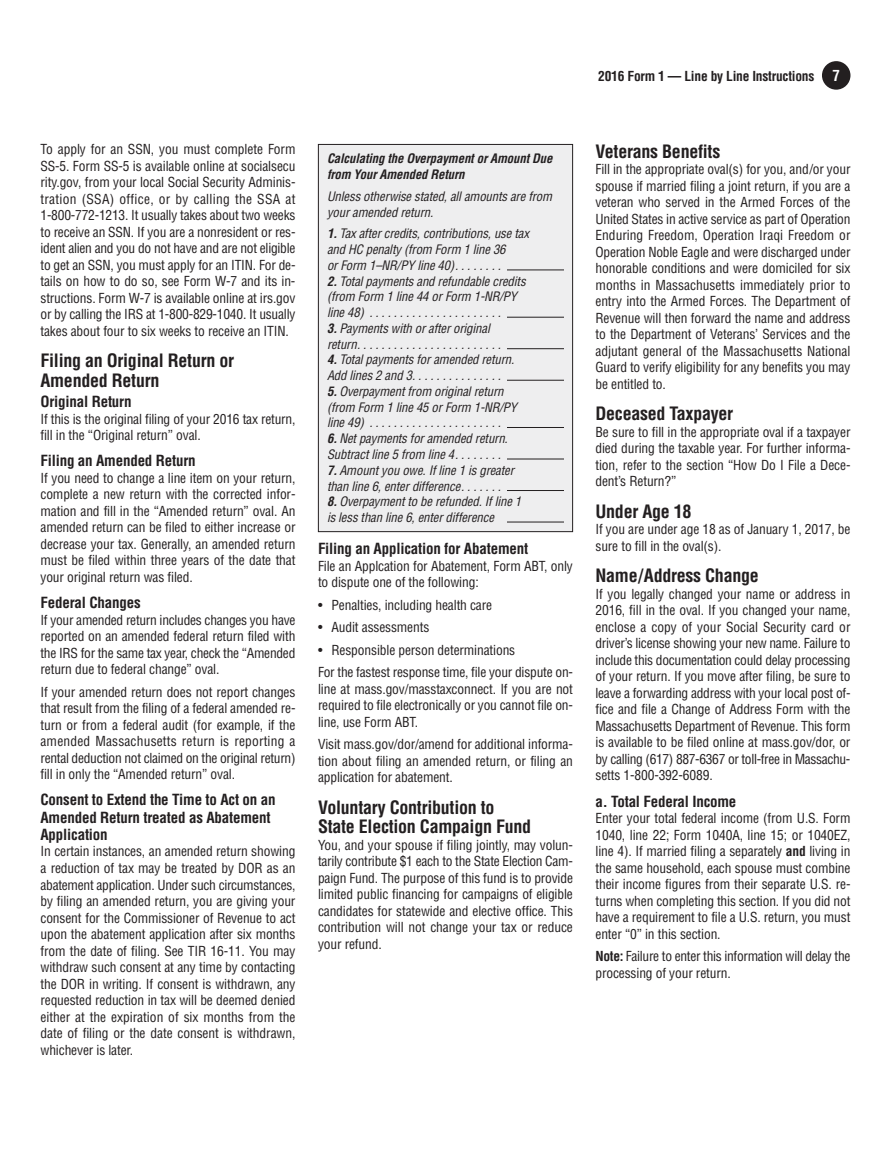
<style>
.page{position:relative;width:891px;height:1175px;background:#fff}
.page>*{position:absolute;margin:0;border:0;box-sizing:border-box;transform-origin:0 0}
.t1{font:700 condensed 18px/19.5px "Helvetica";letter-spacing:-.015em;color:#231f20}
.t2{font:700 condensed 15px/17.2px "Helvetica";letter-spacing:-.015em;color:#231f20}
.t3{font:condensed 13.5px/16.5px "Helvetica";letter-spacing:-.01em;color:#231f20;text-align:justify}
.t4{font:700 condensed 13.5px "Helvetica";letter-spacing:-.015em;color:#231f20}
.t5{font:italic condensed 12.75px/15.8px "Helvetica";letter-spacing:-.01em;color:#231f20}
.t6{font:italic 700 condensed 12.75px/15.8px "Helvetica";color:#231f20}
.s1{font-size:15px;color:#fff}
.s2{font-weight:700}
</style>
<div class="page">
<div style="left:318px;top:144px;width:255px;height:387px;background:#eeeeef"></div>
<div style="left:318px;top:144px;width:255px;height:388px;border:1px solid #231f20"></div>
<hr style="left:507px;top:269px;width:57px;height:1px;background:#231f20">
<hr style="left:507px;top:317px;width:57px;height:1px;background:#231f20">
<hr style="left:507px;top:348px;width:57px;height:1px;background:#231f20">
<hr style="left:507px;top:380px;width:57px;height:1px;background:#231f20">
<hr style="left:507px;top:427px;width:57px;height:1px;background:#231f20">
<hr style="left:507px;top:458px;width:57px;height:1px;background:#231f20">
<hr style="left:507px;top:490px;width:57px;height:1px;background:#231f20">
<hr style="left:507px;top:521px;width:57px;height:1px;background:#231f20">
<div style="left:822px;top:61px;width:28px;height:29px;background:#231f20;border-radius:50%"></div>
<p class="t4" style="left:598px;top:70px;width:243px">2016 Form 1 — Line by Line Instructions <span class="s1">7</span></p>
<p class="t3" style="left:40px;top:142px;width:257px">To apply for an SSN, you must complete Form SS-5. Form SS-5 is available online at socialsecu rity.gov, from your local Social Security Adminis&shy;tration (SSA) office, or by calling the SSA at 1-800-772-1213. It usually takes about two weeks to receive an SSN. If you are a nonresident or res&shy;ident alien and you do not have and are not eligible to get an SSN, you must apply for an ITIN. For de&shy;tails on how to do so, see Form W-7 and its in&shy;structions. Form W-7 is available online at irs.gov or by calling the IRS at 1-800-829-1040. It usually takes about four to six weeks to receive an ITIN.</p>
<h1 class="t1" style="left:40px;top:352px;width:195px">Filing an Original Return or<br>Amended Return</h1>
<p class="t2" style="left:40px;top:394px;width:93px">Original Return</p>
<p class="t3" style="left:40px;top:411px;width:256px">If this is the original filing of your 2016 tax return, fill in the “Original return” oval.</p>
<p class="t2" style="left:40px;top:453px;width:157px">Filing an Amended Return</p>
<p class="t3" style="left:40px;top:471px;width:257px">If you need to change a line item on your return, complete a new return with the corrected infor&shy;mation and fill in the “Amended return” oval. An amended return can be filed to either increase or decrease your tax. Generally, an amended return must be filed within three years of the date that your original return was filed.</p>
<p class="t2" style="left:40px;top:595px;width:102px">Federal Changes</p>
<p class="t3" style="left:40px;top:612px;width:257px">If your amended return includes changes you have reported on an amended federal return filed with the IRS for the same tax year, check the “Amended return due to federal change” oval.</p>
<p class="t3" style="left:40px;top:684px;width:257px">If your amended return does not report changes that result from the filing of a federal amended re&shy;turn or from a federal audit (for example, if the amended Massachusetts return is reporting a rental deduction not claimed on the original return) fill in only the “Amended return” oval.</p>
<p class="t2" style="left:40px;top:792px;width:237px">Consent to Extend the Time to Act on an<br>Amended Return treated as Abatement<br>Application</p>
<p class="t3" style="left:40px;top:844px;width:257px">In certain instances, an amended return showing a reduction of tax may be treated by DOR as an abatement application. Under such circumstances, by filing an amended return, you are giving your consent for the Commissioner of Revenue to act upon the abatement application after six months from the date of filing. See TIR 16-11. You may withdraw such consent at any time by contacting the DOR in writing. If consent is withdrawn, any requested reduction in tax will be deemed denied either at the expiration of six months from the date of filing or the date consent is withdrawn, whichever is later.</p>
<p class="t6" style="left:327px;top:152px;width:229px">Calculating the OverpaymentorAmountDue from YourAmended Return</p>
<p class="t5" style="left:327px;top:189px;width:229px">Unless otherwise stated,allamounts are from youramended return.</p>
<p class="t5" style="left:327px;top:227px;width:206px"><span class="s2">1.</span> Tax aftercredits,contributions,use tax and HC penalty (from Form 1 line 36 orForm 1–NR/PY line 40)........</p>
<p class="t5" style="left:327px;top:274px;width:203px"><span class="s2">2.</span> Totalpayments and refundable credits (from Form 1 line 44 orForm 1-NR/PY line 48) ......................</p>
<p class="t5" style="left:327px;top:321px;width:178px"><span class="s2">3.</span> Payments with orafteroriginal return........................</p>
<p class="t5" style="left:327px;top:353px;width:191px"><span class="s2">4.</span> Totalpayments foramended return.<br>Add lines 2 and 3...............</p>
<p class="t5" style="left:327px;top:384px;width:194px"><span class="s2">5.</span> Overpaymentfrom originalreturn (from Form 1 line 45 orForm 1-NR/PY line 49) ......................</p>
<p class="t5" style="left:327px;top:432px;width:185px"><span class="s2">6.</span> Netpayments foramended return.<br>Subtract line 5 from line 4........</p>
<p class="t5" style="left:327px;top:463px;width:191px"><span class="s2">7.</span> Amountyou owe.Ifline 1 is greater than line 6,enterdifference.......</p>
<p class="t5" style="left:327px;top:495px;width:198px"><span class="s2">8.</span> Overpaymentto be refunded.Ifline 1 is less than line 6,enterdifference</p>
<p class="t2" style="left:318px;top:541px;width:212px">Filing an Application for Abatement</p>
<p class="t3" style="left:318px;top:559px;width:256px">File an Applcation for Abatement, Form ABT, only to dispute one of the following:</p>
<p class="t3" style="left:318px;top:598px;width:176px">• Penalties, including health care</p>
<p class="t3" style="left:318px;top:620px;width:113px">• Audit assessments</p>
<p class="t3" style="left:318px;top:640px;width:257px;line-height:22.5px">• Responsible person determinations<br>For the fastest response time, file your dispute on-</p>
<p class="t3" style="left:318px;top:682px;width:257px">line at mass.gov/masstaxconnect. If you are not required to file electronically or you cannot file on&shy;line, use Form ABT.</p>
<p class="t3" style="left:318px;top:737px;width:257px">Visit mass.gov/dor/amend for additional informa&shy;tion about filing an amended return, or filing an application for abatement.</p>
<h1 class="t1" style="left:318px;top:799px;width:215px">Voluntary Contribution to<br>State Election Campaign Fund</h1>
<p class="t3" style="left:318px;top:838px;width:257px">You, and your spouse if filing jointly, may volun&shy;tarily contribute $1 each to the State Election Cam&shy;paign Fund. The purpose of this fund is to provide limited public financing for campaigns of eligible candidates for statewide and elective office. This contribution will not change your tax or reduce your refund.</p>
<h1 class="t1" style="left:596px;top:143px;width:126px">Veterans Benefits</h1>
<p class="t3" style="left:596px;top:162px;width:257px">Fill in the appropriate oval(s) for you, and/or your spouse if married filing a joint return, if you are a veteran who served in the Armed Forces of the United States in active service as part of Operation Enduring Freedom, Operation Iraqi Freedom or Operation Noble Eagle and were discharged under honorable conditions and were domiciled for six months in Massachusetts immediately prior to entry into the Armed Forces. The Department of Revenue will then forward the name and address to the Department of Veterans’ Services and the adjutant general of the Massachusetts National Guard to verify eligibility for any benefits you may be entitled to.</p>
<h1 class="t1" style="left:596px;top:405px;width:139px">Deceased Taxpayer</h1>
<p class="t3" style="left:596px;top:424px;width:257px">Be sure to fill in the appropriate oval if a taxpayer died during the taxable year. For further informa&shy;tion, refer to the section “How Do I File a Dece&shy;dent’s Return?”</p>
<h1 class="t1" style="left:596px;top:503px;width:98px">Under Age 18</h1>
<p class="t3" style="left:596px;top:522px;width:256px">If you are under age 18 as of January 1, 2017, be sure to fill in the oval(s).</p>
<h1 class="t1" style="left:596px;top:567px;width:165px">Name/Address Change</h1>
<p class="t3" style="left:596px;top:586px;width:257px">If you legally changed your name or address in 2016, fill in the oval. If you changed your name, enclose a copy of your Social Security card or driver’s license showing your new name. Failure to include this documentation could delay processing of your return. If you move after filing, be sure to leave a forwarding address with your local post of&shy;fice and file a Change of Address Form with the Massachusetts Department of Revenue. This form is available to be filed online at mass.gov/dor, or by calling (617) 887-6367 or toll-free in Massachu - setts 1-800-392-6089.</p>
<p class="t2" style="left:596px;top:793px;width:142px">a. Total Federal Income</p>
<p class="t3" style="left:596px;top:811px;width:257px">Enter your total federal income (from U.S. Form 1040, line 22; Form 1040A, line 15; or 1040EZ, line 4). If married filing a separately <span class="s2">and</span> living in the same household, each spouse must combine their income figures from their separate U.S. re&shy;turns when completing this section. If you did not have a requirement to file a U.S. return, you must enter “0” in this section.</p>
<p class="t3" style="left:596px;top:949px;width:257px"><span class="s2">Note:</span> Failure to enter this information will delay the processing of your return.</p>
</div>
